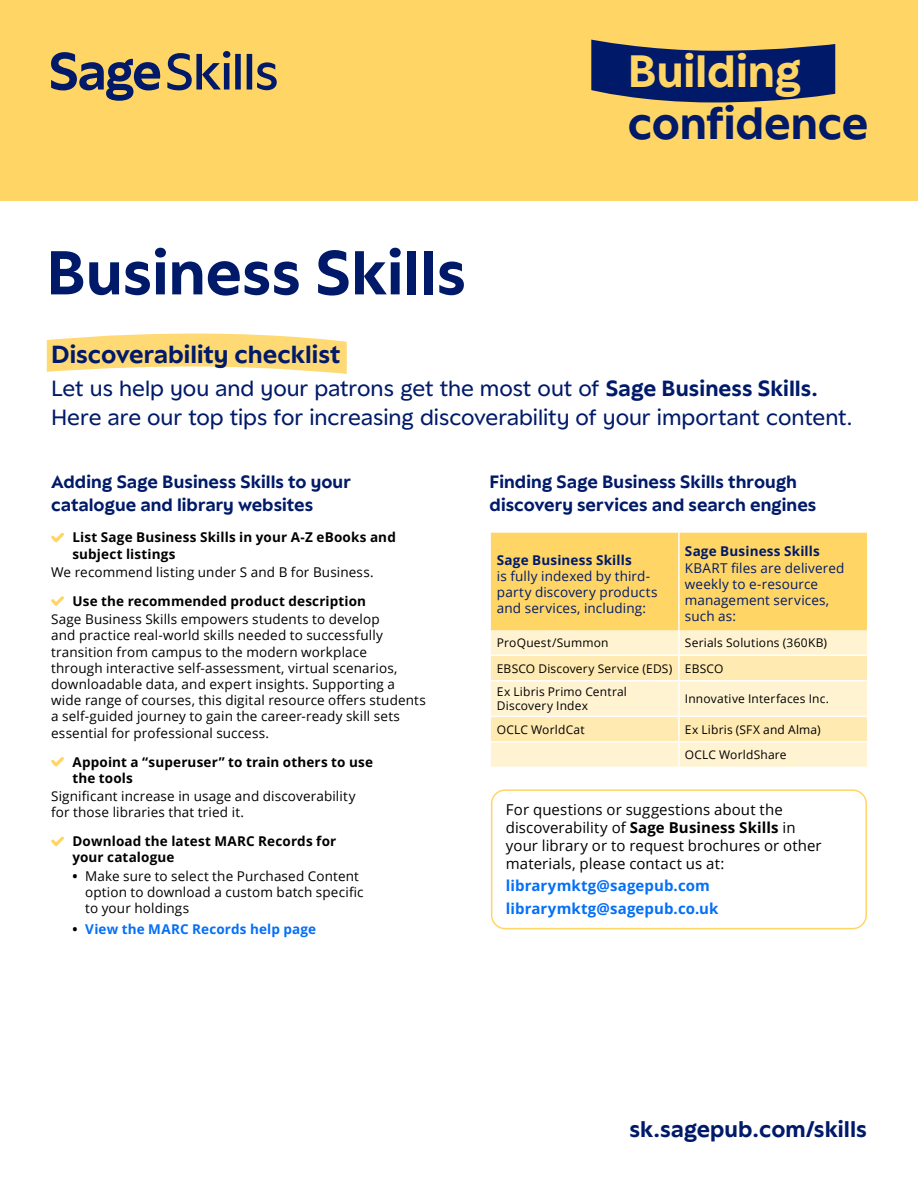
<style>
.page{position:relative;width:918px;height:1188px;background:#fff}
.page>*{position:absolute;margin:0;border:0;box-sizing:border-box;transform-origin:0 0}
.t1{font:700 67.5px "Sage Peak";color:#001a69}
.t2{font:700 49.5px "Sage Peak";letter-spacing:-.005em;color:#001a69}
.t3{font:700 49.5px "Sage Peak";letter-spacing:-.005em;color:#ffd565}
.t4{font:700 27px "Sage Peak";color:#001a69}
.t5{font:700 24.75px "Sage Peak";color:#001a69}
.t6{font:24px/28.8px "Sage Peak";letter-spacing:-.005em;color:#001a69}
.t7{font:700 19.5px/23.4px "Sage Peak";color:#001a69}
.t8{font:15px/18px "Open Sans";letter-spacing:.005em;color:#000}
.t9{font:700 15px/22.2px "Open Sans";letter-spacing:.005em;color:#046ff8}
.t10{font:13.5px/16.2px "Open Sans";letter-spacing:.01em;color:#000}
.t11{font:700 13.5px/16.2px "Open Sans";letter-spacing:.01em;color:#000}
.t12{font:13.5px/16.2px "Open Sans";letter-spacing:.01em;color:#001a69}
.t13{font:700 13.5px "Open Sans";letter-spacing:.015em;color:#001a69}
.t14{font:700 13.5px "Open Sans";letter-spacing:.01em;color:#046ff8}
.t15{font:12px/25.5px "Open Sans";letter-spacing:.015em;color:#000}
.s1{font-weight:700}
.s2{color:#000}
</style>
<div class="page">
<svg style="left:47px;top:334px;width:300px;height:40px"></svg>
<svg style="left:51px;top:533px;width:13px;height:10px"></svg>
<svg style="left:51px;top:596px;width:13px;height:10px"></svg>
<svg style="left:51px;top:757px;width:13px;height:10px"></svg>
<svg style="left:51px;top:836px;width:13px;height:10px"></svg>
<div style="left:491px;top:533px;width:376px;height:98px;background:#ffd565"></div>
<div style="left:491px;top:631px;width:376px;height:136px;background:#fff3d1"></div>
<svg style="left:491px;top:656px;width:376px;height:85px;background:#ffedbf"></svg>
<hr style="left:678px;top:533px;width:2px;height:98px;background:#fff">
<hr style="left:678px;top:631px;width:2px;height:24px;background:#fff">
<hr style="left:491px;top:655px;width:188px;height:1px;background:#fff">
<hr style="left:679px;top:655px;width:188px;height:1px;background:#fff">
<hr style="left:678px;top:656px;width:2px;height:24px;background:#fff">
<hr style="left:491px;top:680px;width:188px;height:2px;background:#fff">
<hr style="left:679px;top:680px;width:188px;height:2px;background:#fff">
<hr style="left:678px;top:682px;width:2px;height:34px;background:#fff">
<hr style="left:491px;top:716px;width:188px;height:1px;background:#fff">
<hr style="left:679px;top:716px;width:188px;height:1px;background:#fff">
<hr style="left:678px;top:717px;width:2px;height:24px;background:#fff">
<hr style="left:491px;top:741px;width:188px;height:2px;background:#fff">
<hr style="left:679px;top:741px;width:188px;height:2px;background:#fff">
<hr style="left:678px;top:743px;width:2px;height:24px;background:#fff">
<div style="left:491px;top:789px;width:376px;height:140px;border:2px solid #ffd565;border-radius:14px"></div>
<div style="left:0;top:0;width:918px;height:200px;background:#ffd565"></div>
<svg style="left:51px;top:51px;width:226px;height:50px"></svg>
<svg style="left:591px;top:40px;width:244px;height:62px"></svg>
<h1 class="t1" style="left:46px;top:219px;width:421px">Business Skills</h1>
<h2 class="t3" style="left:628px;top:32px;width:176px">Building</h2>
<h2 class="t2" style="left:628px;top:84px;width:242px">confidence</h2>
<h3 class="t4" style="left:51px;top:333px;width:291px">Discoverability checklist</h3>
<h3 class="t6" style="left:51px;top:372px;width:803px">Let us help you and your patrons get the most out of <span class="s1">Sage Business Skills.<br></span>Here are our top tips for increasing discoverability of your important content.</h3>
<h3 class="t7" style="left:51px;top:469px;width:301px">Adding Sage Business Skills to your catalogue and library websites</h3>
<h3 class="t7" style="left:490px;top:469px;width:328px">Finding Sage Business Skills through discovery services and search engines</h3>
<p class="t11" style="left:72px;top:529px;width:325px">List Sage Business Skills in your A-Z eBooks and subject listings</p>
<p class="t10" style="left:51px;top:564px;width:324px">We recommend listing under S and B for Business.</p>
<p class="t11" style="left:72px;top:592px;width:295px">Use the recommended product description</p>
<p class="t10" style="left:51px;top:611px;width:376px">Sage Business Skills empowers students to develop<br>and practice real-world skills needed to successfully transition from campus to the modern workplace<br>through interactive self-assessment, virtual scenarios, downloadable data, and expert insights. Supporting a wide range of courses, this digital resource offers students a self-guided journey to gain the career-ready skill sets essential for professional success.</p>
<p class="t11" style="left:72px;top:753px;width:302px">Appoint a “superuser” to train others to use the tools</p>
<p class="t10" style="left:51px;top:788px;width:306px">Significant increase in usage and discoverability for those libraries that tried it.</p>
<p class="t11" style="left:72px;top:833px;width:265px">Download the latest MARC Records for your catalogue</p>
<p class="t10" style="left:85px;top:867px;width:280px;text-indent:-13px"><span class="s1">•</span> Make sure to select the Purchased Content option to download a custom batch specific to your holdings</p>
<p class="t14" style="left:72px;top:919px;width:245px"><span class="s2">•</span> View the MARC Records help page</p>
<p class="t13" style="left:685px;top:542px;width:136px">Sage Business Skills</p>
<p class="t12" style="left:685px;top:559px;width:161px">KBART files are delivered weekly to e-resource management services, such as:</p>
<p class="t13" style="left:497px;top:550px;width:136px">Sage Business Skills</p>
<p class="t12" style="left:497px;top:567px;width:162px">is fully indexed by third&shy;party discovery products and services, including:</p>
<p class="t15" style="left:497px;top:630px;width:332px;text-indent:188px">Serials Solutions (360KB)<br>EBSCO Discovery Service (EDS) EBSCO</p>
<p class="t15" style="left:497px;top:684px;width:132px;line-height:14.4px">Ex Libris Primo Central<br>Discovery Index</p>
<p class="t15" style="left:685px;top:686px;width:146px">Innovative Interfaces Inc.</p>
<p class="t15" style="left:497px;top:716px;width:89px">OCLC WorldCat</p>
<p class="t15" style="left:685px;top:716px;width:137px">Ex Libris (SFX and Alma)<br>OCLC WorldShare</p>
<p class="t15" style="left:497px;top:630px;width:113px">ProQuest/Summon</p>
<p class="t8" style="left:506px;top:800px;width:317px">For questions or suggestions about the discoverability of <span class="s1">Sage Business Skills</span> in your library or to request brochures or other materials, please contact us at:</p>
<p class="t9" style="left:506px;top:874px;width:214px">librarymktg@sagepub.com librarymktg@sagepub.co.uk</p>
<h3 class="t5" style="left:629px;top:1110px;width:239px">sk.sagepub.com/skills</h3>
</div>
